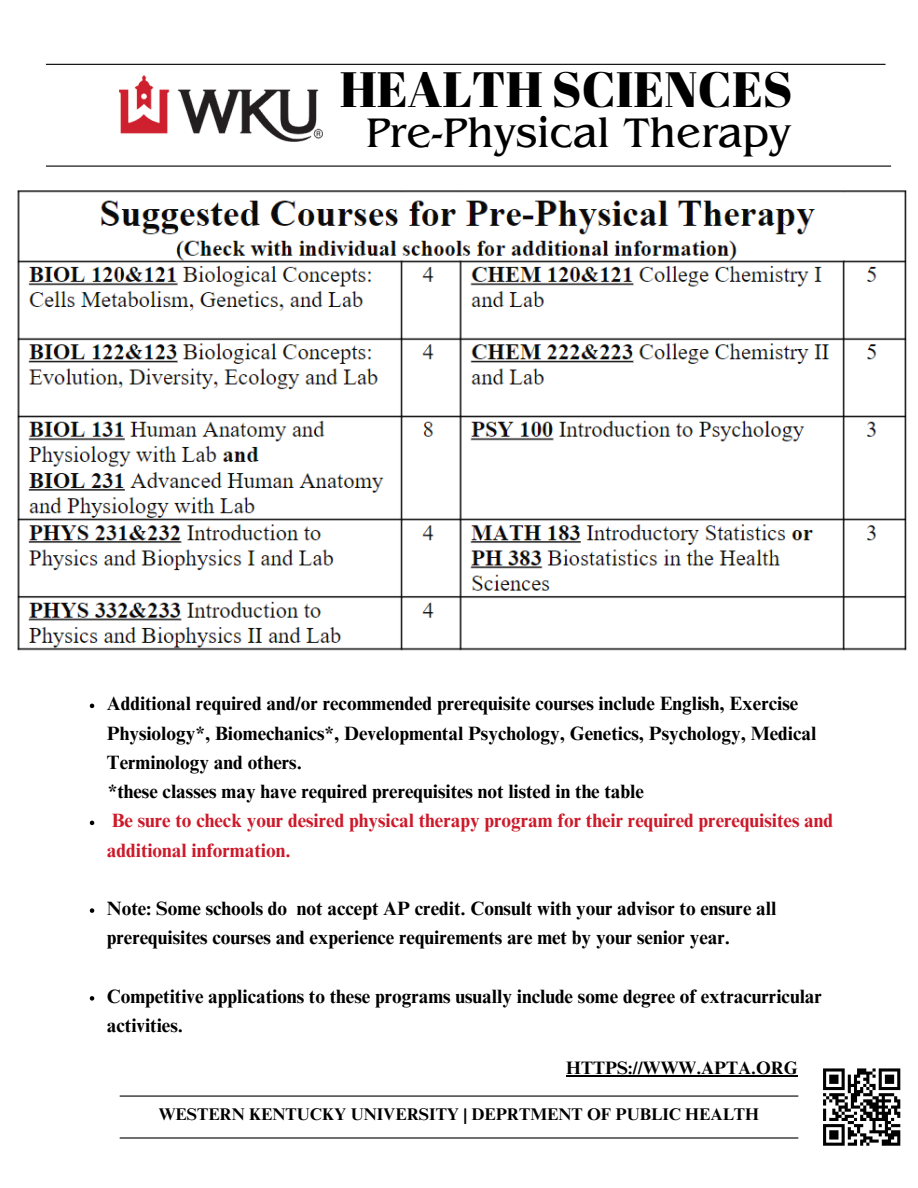
<style>
.page{position:relative;width:918px;height:1188px;background:#fff}
.page>*{position:absolute;margin:0;border:0;box-sizing:border-box;transform-origin:0 0}
.t1{font:49.65px "Abril Fatface";color:#000}
.t2{font:43.35px "Benguiat Pro ITC";color:#000}
.t3{font:700 19.35px/29.2px "Times NRMT Pro";color:#000}
.t4{font:700 19.35px/29.2px "Times NRMT Pro";color:#cd1a2b}
.t5{font:700 18px "Times NRMT Pro";color:#000}
.t6{font:700 16.95px "Times NRMT Pro";color:#000}
</style>
<div class="page">
<hr style="left:120px;top:1096px;width:678px;height:1px;background:#000">
<hr style="left:120px;top:1137px;width:678px;height:2px;background:#000">
<img style="left:120px;top:76px;width:202px;height:65px">
<svg style="left:823px;top:1068px;width:77px;height:78px"></svg>
<hr style="left:882px;top:1143px;width:18px;height:3px;background:#000">
<hr style="left:46px;top:166px;width:845px;height:1px;background:#000">
<hr style="left:46px;top:64px;width:840px;height:1px;background:#000">
<img style="left:17px;top:190px;width:890px;height:461px">
<hr style="left:566px;top:1075px;width:232px;height:2px;background:#000">
<svg style="left:90px;top:704px;width:4px;height:4px"></svg>
<svg style="left:90px;top:821px;width:4px;height:4px"></svg>
<svg style="left:90px;top:908px;width:4px;height:5px"></svg>
<svg style="left:90px;top:996px;width:4px;height:5px"></svg>
<h2 class="t1" style="left:340px;top:55px;width:454px">HEALTH SCIENCES</h2>
<p class="t2" style="left:366px;top:118px;width:427px">Pre-Physical Therapy</p>
<p class="t3" style="left:107px;top:692px;width:711px">Additional required and/or recommended prerequisite courses include English, Exercise<br>Physiology*, Biomechanics*, Developmental Psychology, Genetics, Psychology, Medical<br>Terminology and others.</p>
<p class="t3" style="left:108px;top:779px;width:538px">*these classes may have required prerequisites not listed in the table</p>
<p class="t4" style="left:107px;top:809px;width:728px">Be sure to check your desired physical therapy program for their required prerequisites and additional information.</p>
<p class="t3" style="left:107px;top:896px;width:182px">Note: Some schools do</p>
<h3 class="t3" style="left:107px;top:896px;width:671px;text-indent:190px">not accept AP credit. Consult with your advisor to ensure all prerequisites courses and experience requirements are met by your senior year.</h3>
<h3 class="t3" style="left:107px;top:984px;width:717px">Competitive applications to these programs usually include some degree of extracurricular</h3>
<p class="t3" style="left:107px;top:1013px;width:78px">activities.</p>
<h4 class="t5" style="left:566px;top:1061px;width:233px">HTTPS://WWW.APTA.ORG</h4>
<p class="t6" style="left:159px;top:1108px;width:602px">WESTERN KENTUCKY UNIVERSITY | DEPRTMENT OF PUBLIC HEALTH</p>
</div>
